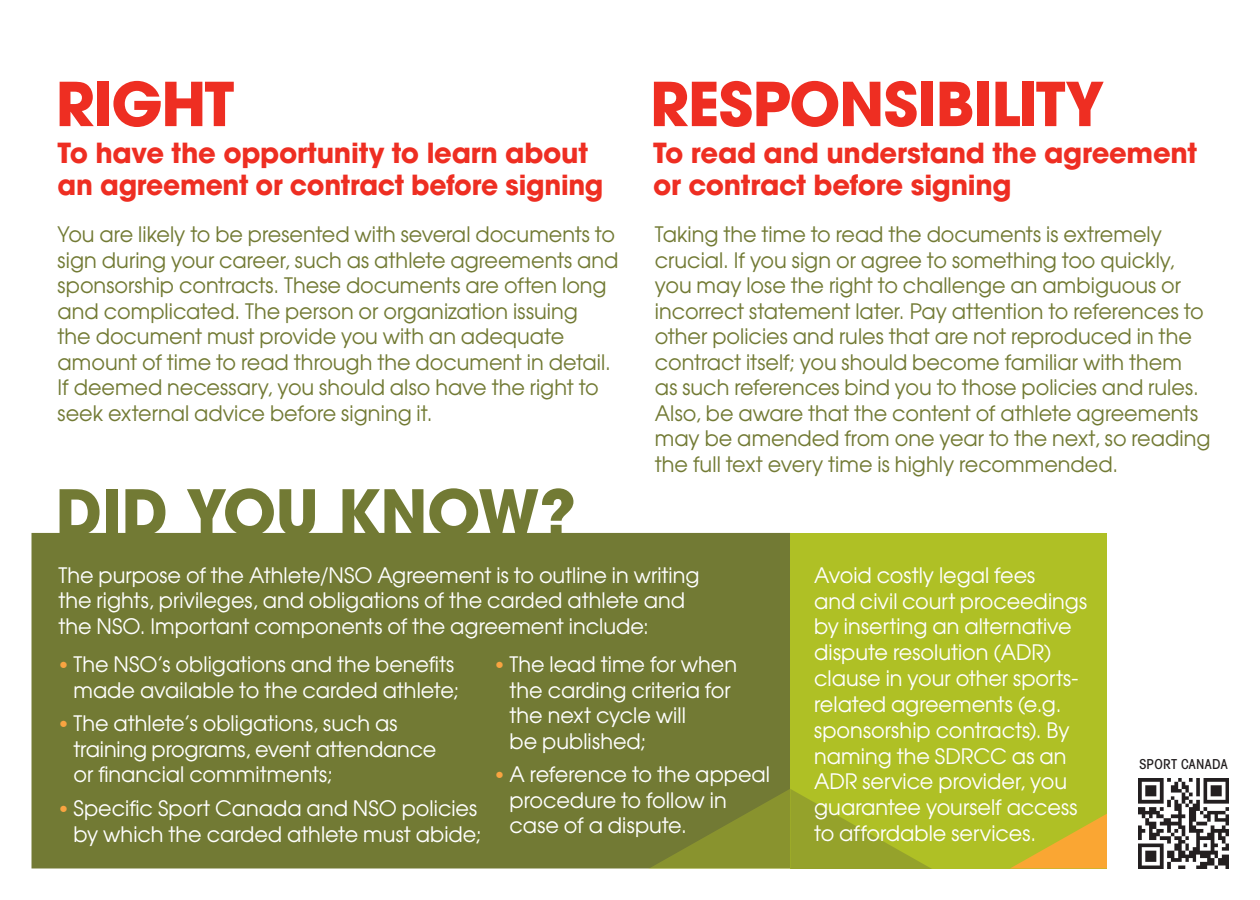
<style>
.page{position:relative;width:1260px;height:900px;background:#fff}
.page>*{position:absolute;margin:0;border:0;box-sizing:border-box;transform-origin:0 0}
.t1{font:700 62.5px "Avant Garde";letter-spacing:-.01em;color:#727a34}
.t2{font:700 60px "Avant Garde";letter-spacing:-.02em;color:#ee2e22}
.t3{font:700 27.5px/32.5px "Avant Garde";letter-spacing:-.01em;color:#ee2e22}
.t4{font:21.25px/25.5px "Avant Garde";color:#727a34}
.t5{font:21.25px/25.5px "Avant Garde";color:#fff}
.t6{font:500 condensed 13.75px "Avant Garde";letter-spacing:.02em;color:#231f20}
.s1{font-size:17px;color:#f9a441}
</style>
<div class="page">
<div style="left:32px;top:533px;width:758px;height:335px;background:#727a34"></div>
<div style="left:790px;top:533px;width:317px;height:335px;background:#afc025"></div>
<svg style="left:1011px;top:814px;width:96px;height:54px"></svg>
<svg style="left:610px;top:789px;width:320px;height:79px"></svg>
<img style="left:1138px;top:779px;width:90px;height:89px">
<h2 class="t2" style="left:56px;top:65px;width:180px">RIGHT</h2>
<h2 class="t2" style="left:650px;top:65px;width:456px">RESPONSIBILITY</h2>
<p class="t3" style="left:58px;top:136px;width:547px">To have the opportunity to learn about an agreement or contract before signing</p>
<p class="t3" style="left:653px;top:136px;width:545px">To read and understand the agreement or contract before signing</p>
<p class="t4" style="left:58px;top:221px;width:562px">You are likely to be presented with several documents to sign during your career, such as athlete agreements and sponsorship contracts. These documents are often long and complicated. The person or organization issuing<br>the document must provide you with an adequate amount of time to read through the document in detail.<br>If deemed necessary, you should also have the right to seek external advice before signing it.</p>
<p class="t4" style="left:655px;top:221px;width:557px">Taking the time to read the documents is extremely crucial. If you sign or agree to something too quickly, you may lose the right to challenge an ambiguous or incorrect statement later. Pay attention to references to other policies and rules that are not reproduced in the contract itself; you should become familiar with them<br>as such references bind you to those policies and rules.<br>Also, be aware that the content of athlete agreements may be amended from one year to the next, so reading the full text every time is highly recommended.</p>
<h1 class="t1" style="left:56px;top:472px;width:522px">DID YOU KNOW?</h1>
<p class="t5" style="left:58px;top:562px;width:642px">The purpose of the Athlete/NSO Agreement is to outline in writing the rights, privileges, and obligations of the carded athlete and the NSO. Important components of the agreement include:</p>
<p class="t5" style="left:58px;top:651px;width:402px;text-align:right"><span class="s1">•</span> The NSO’s obligations and the benefits made available to the carded athlete;</p>
<p class="t5" style="left:73px;top:710px;width:364px;text-indent:-15px"><span class="s1">•</span> The athlete’s obligations, such as training programs, event attendance or financial commitments;</p>
<p class="t5" style="left:58px;top:795px;width:424px;text-align:right"><span class="s1">•</span> Specific Sport Canada and NSO policies by which the carded athlete must abide;</p>
<p class="t5" style="left:510px;top:651px;width:229px;text-indent:-15px"><span class="s1">•</span> The lead time for when the carding criteria for the next cycle will<br>be published;</p>
<p class="t5" style="left:510px;top:761px;width:262px;text-indent:-15px"><span class="s1">•</span> A reference to the appeal procedure to follow in case of a dispute.</p>
<p class="t5" style="left:814px;top:562px;width:275px">Avoid costly legal fees<br>and civil court proceedings by inserting an alternative dispute resolution (ADR) clause in your other sports&shy;related agreements (e.g. sponsorship contracts). By naming the SDRCC as an<br>ADR service provider, you guarantee yourself access to affordable services.</p>
<p class="t6" style="left:1139px;top:755px;width:59px">SPORT CANADA</p>
</div>
